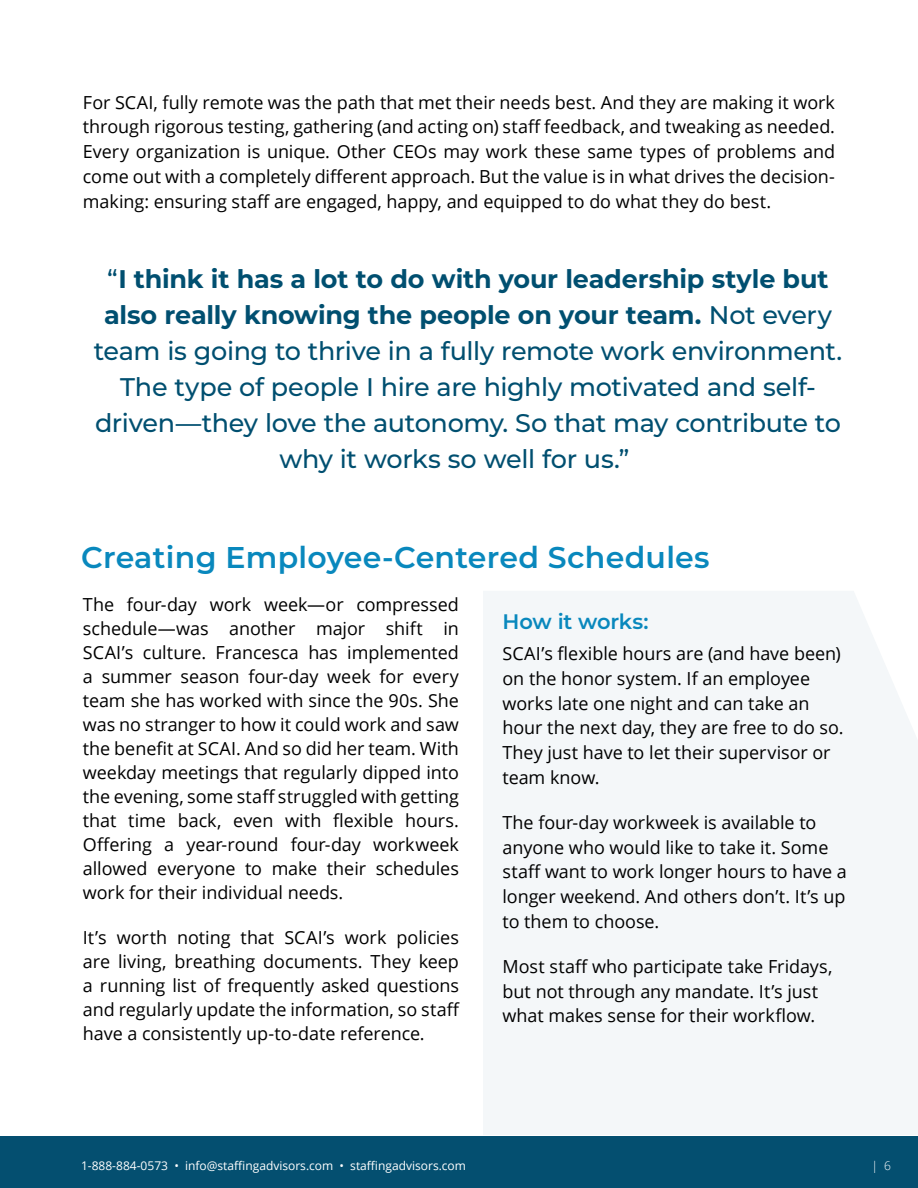
<style>
.page{position:relative;width:918px;height:1188px;background:#fff}
.page>*{position:absolute;margin:0;border:0;box-sizing:border-box;transform-origin:0 0}
.t1{font:600 30px "Montserrat";letter-spacing:.01em;color:#0988bd}
.t2{font:500 25.5px "Montserrat";letter-spacing:-.015em;color:#004f70}
.t3{font:700 25.5px "Montserrat";letter-spacing:-.01em;color:#004f70}
.t4{font:600 21px "Montserrat";letter-spacing:-.01em;color:#0988bd}
.t5{font:18px/24px "Open Sans";letter-spacing:-.005em;color:#000;text-align:justify}
.t6{font:12px "Open Sans";color:#fff}
.t7{font:300 12px "Open Sans";color:#fff}
.s1{font-weight:500}
</style>
<div class="page">
<div style="left:0;top:1136px;width:918px;height:52px;background:#044f70"></div>
<div style="left:483px;top:591px;width:435px;height:544px;background:#f4f7f9"></div>
<p class="t5" style="left:83px;top:89px;width:754px;line-height:24.8px">For SCAI, fully remote was the path that met their needs best. And they are making it work through rigorous testing, gathering (and acting on) staff feedback, and tweaking as needed.<br>Every organization is unique. Other CEOs may work these same types of problems and come out with a completely different approach. But the value is in what drives the decision&shy;making: ensuring staff are engaged, happy, and equipped to do what they do best.</p>
<h2 class="t3" style="left:107px;top:261px;width:723px"><span class="s1">“</span>I think it has a lot to do with your leadership style but</h2>
<h2 class="t3" style="left:104px;top:297px;width:729px">also really knowing the people on your team. <span class="s1">Not every</span></h2>
<h2 class="t2" style="left:94px;top:333px;width:750px">team is going to thrive in a fully remote work environment.</h2>
<h2 class="t2" style="left:120px;top:369px;width:697px">The type of people I hire are highly motivated and self-</h2>
<h2 class="t2" style="left:95px;top:405px;width:747px">driven—they love the autonomy. So that may contribute to</h2>
<h2 class="t2" style="left:279px;top:441px;width:352px">why it works so well for us.”</h2>
<h1 class="t1" style="left:81px;top:536px;width:630px">Creating Employee-Centered Schedules</h1>
<p class="t5" style="left:83px;top:592px;width:378px">The four-day work week—or compressed schedule—was another major shift in SCAI’s culture. Francesca has implemented a summer season four-day week for every team she has worked with since the 90s. She was no stranger to how it could work and saw the benefit at SCAI. And so did her team. With weekday meetings that regularly dipped into the evening, some staff struggled with getting that time back, even with flexible hours.<br>Offering a year-round four-day workweek allowed everyone to make their schedules work for their individual needs.</p>
<p class="t5" style="left:83px;top:925px;width:378px">It’s worth noting that SCAI’s work policies are living, breathing documents. They keep a running list of frequently asked questions and regularly update the information, so staff have a consistently up-to-date reference.</p>
<p class="t4" style="left:502px;top:606px;width:148px">How it works:</p>
<p class="t5" style="left:502px;top:641px;width:343px;line-height:24.8px;text-align:left">SCAI’s flexible hours are (and have been) on the honor system. If an employee works late one night and can take an hour the next day, they are free to do so.<br>They just have to let their supervisor or team know.</p>
<p class="t5" style="left:502px;top:809px;width:346px;line-height:24.8px;text-align:left">The four-day workweek is available to anyone who would like to take it. Some staff want to work longer hours to have a longer weekend. And others don’t. It’s up to them to choose.</p>
<p class="t5" style="left:502px;top:953px;width:332px;line-height:24.8px;text-align:left">Most staff who participate take Fridays, but not through any mandate. It’s just what makes sense for their workflow.</p>
<p class="t6" style="left:81px;top:1157px;width:387px">1-888-884-0573 • info@staffingadvisors.com • staffingadvisors.com</p>
<p class="t7" style="left:871px;top:1158px;width:21px">| 6</p>
</div>
